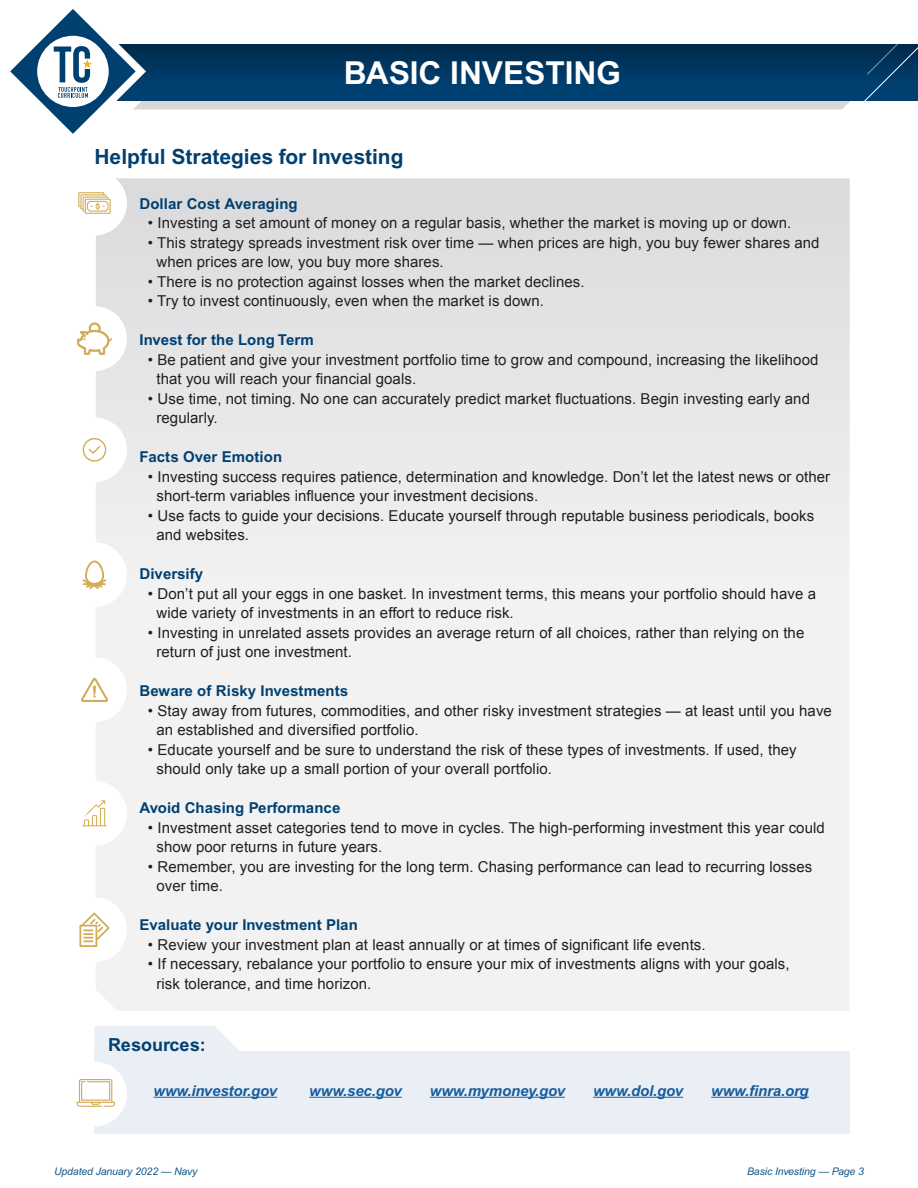
<style>
.page{position:relative;width:918px;height:1188px;background:#fff}
.page>*{position:absolute;margin:0;border:0;box-sizing:border-box;transform-origin:0 0}
.t1{font:700 31.65px "Arial";color:#fff}
.t2{font:700 21px "Arial";color:#004071}
.t3{font:700 18px "Arial";color:#004071}
.t4{font:15px/19.5px "Arial";letter-spacing:.005em;color:#231f20}
.t5{font:700 15px "Arial";letter-spacing:.005em;color:#004071}
.t6{font:italic 700 15px "Arial";letter-spacing:-.01em;color:#175d9e}
.t7{font:italic 10.5px "Arial";letter-spacing:-.01em;color:#135886}
</style>
<div class="page">
<div style="left:96px;top:680px;width:753px;height:331px;background:#f2f2f3"></div>
<div style="left:96px;top:179px;width:753px;height:501px;background:linear-gradient(to right,#e8e8e9,#e8e8e9)"></div>
<svg style="left:10px;top:9px;width:908px;height:125px"></svg>
<div style="left:94px;top:1052px;width:756px;height:82px;background:#eaeff5"></div>
<svg style="left:95px;top:1026px;width:146px;height:26px;background:#ebf0f5"></svg>
<hr style="left:154px;top:1097px;width:123px;height:1px;background:#175d9e">
<hr style="left:309px;top:1097px;width:93px;height:1px;background:#175d9e">
<hr style="left:430px;top:1097px;width:135px;height:1px;background:#175d9e">
<hr style="left:593px;top:1097px;width:90px;height:1px;background:#175d9e">
<hr style="left:711px;top:1097px;width:98px;height:1px;background:#175d9e">
<div style="left:62px;top:1061px;width:65px;height:65px;background:#fff;border-radius:50%"></div>
<svg style="left:77px;top:1079px;width:38px;height:28px"></svg>
<div style="left:62px;top:897px;width:65px;height:65px;background:#fff;border-radius:50%"></div>
<div style="left:62px;top:781px;width:65px;height:65px;background:#fff;border-radius:50%"></div>
<div style="left:62px;top:657px;width:65px;height:65px;background:#fff;border-radius:50%"></div>
<div style="left:62px;top:542px;width:65px;height:65px;background:#fff;border-radius:50%"></div>
<div style="left:62px;top:417px;width:65px;height:65px;background:#fff;border-radius:50%"></div>
<div style="left:62px;top:171px;width:65px;height:64px;background:#fff;border-radius:50%"></div>
<svg style="left:83px;top:561px;width:23px;height:28px"></svg>
<div style="left:62px;top:306px;width:65px;height:65px;background:#fff;border-radius:50%"></div>
<svg style="left:77px;top:322px;width:35px;height:33px"></svg>
<svg style="left:78px;top:192px;width:33px;height:22px"></svg>
<svg style="left:83px;top:438px;width:23px;height:24px"></svg>
<svg style="left:81px;top:678px;width:27px;height:24px"></svg>
<svg style="left:82px;top:800px;width:25px;height:26px"></svg>
<svg style="left:79px;top:913px;width:31px;height:34px"></svg>
<p class="t1" style="left:344px;top:54px;width:279px">BASIC INVESTING</p>
<p class="t2" style="left:94px;top:144px;width:311px">Helpful Strategies for Investing</p>
<p class="t5" style="left:140px;top:194px;width:160px">Dollar Cost Averaging</p>
<p class="t4" style="left:148px;top:213px;width:645px">• Investing a set amount of money on a regular basis, whether the market is moving up or down.</p>
<p class="t4" style="left:156px;top:233px;width:665px;text-indent:-8px">• This strategy spreads investment risk over time — when prices are high, you buy fewer shares and when prices are low, you buy more shares.</p>
<p class="t4" style="left:148px;top:272px;width:438px">• There is no protection against losses when the market declines.</p>
<p class="t4" style="left:148px;top:291px;width:398px">• Try to invest continuously, even when the market is down.</p>
<p class="t5" style="left:140px;top:331px;width:176px">Invest for the Long Term</p>
<p class="t4" style="left:156px;top:350px;width:663px;text-indent:-8px">• Be patient and give your investment portfolio time to grow and compound, increasing the likelihood that you will reach your financial goals.</p>
<p class="t4" style="left:156px;top:389px;width:655px;text-indent:-8px">• Use time, not timing. No one can accurately predict market fluctuations. Begin investing early and regularly.</p>
<p class="t5" style="left:140px;top:448px;width:144px">Facts Over Emotion</p>
<p class="t4" style="left:156px;top:467px;width:675px;text-indent:-8px">• Investing success requires patience, determination and knowledge. Don’t let the latest news or other short-term variables influence your investment decisions.</p>
<p class="t4" style="left:156px;top:506px;width:659px;text-indent:-8px">• Use facts to guide your decisions. Educate yourself through reputable business periodicals, books and websites.</p>
<p class="t5" style="left:140px;top:565px;width:65px">Diversify</p>
<p class="t4" style="left:156px;top:584px;width:661px;text-indent:-8px">• Don’t put all your eggs in one basket. In investment terms, this means your portfolio should have a wide variety of investments in an effort to reduce risk.</p>
<p class="t4" style="left:156px;top:623px;width:649px;text-indent:-8px">• Investing in unrelated assets provides an average return of all choices, rather than relying on the return of just one investment.</p>
<p class="t5" style="left:140px;top:682px;width:210px">Beware of Risky Investments</p>
<p class="t4" style="left:156px;top:701px;width:677px;text-indent:-8px">• Stay away from futures, commodities, and other risky investment strategies — at least until you have an established and diversified portfolio.</p>
<p class="t4" style="left:156px;top:740px;width:642px;text-indent:-8px">• Educate yourself and be sure to understand the risk of these types of investments. If used, they should only take up a small portion of your overall portfolio.</p>
<p class="t5" style="left:140px;top:799px;width:202px">Avoid Chasing Performance</p>
<p class="t4" style="left:156px;top:818px;width:670px;text-indent:-8px">• Investment asset categories tend to move in cycles. The high-performing investment this year could show poor returns in future years.</p>
<p class="t4" style="left:156px;top:857px;width:657px;text-indent:-8px">• Remember, you are investing for the long term. Chasing performance can lead to recurring losses over time.</p>
<p class="t5" style="left:140px;top:916px;width:220px">Evaluate your Investment Plan</p>
<p class="t4" style="left:148px;top:935px;width:559px">• Review your investment plan at least annually or at times of significant life events.</p>
<p class="t4" style="left:156px;top:954px;width:635px;text-indent:-8px">• If necessary, rebalance your portfolio to ensure your mix of investments aligns with your goals, risk tolerance, and time horizon.</p>
<p class="t3" style="left:108px;top:1034px;width:99px">Resources:</p>
<p class="t6" style="left:154px;top:1082px;width:125px">www.investor.gov</p>
<p class="t6" style="left:309px;top:1082px;width:94px">www.sec.gov</p>
<p class="t6" style="left:430px;top:1082px;width:137px">www.mymoney.gov</p>
<p class="t6" style="left:593px;top:1082px;width:92px">www.dol.gov</p>
<p class="t6" style="left:711px;top:1082px;width:99px">www.finra.org</p>
<p class="t7" style="left:54px;top:1165px;width:145px">Updated January 2022 — Navy</p>
<p class="t7" style="left:747px;top:1165px;width:118px">Basic Investing — Page 3</p>
</div>
